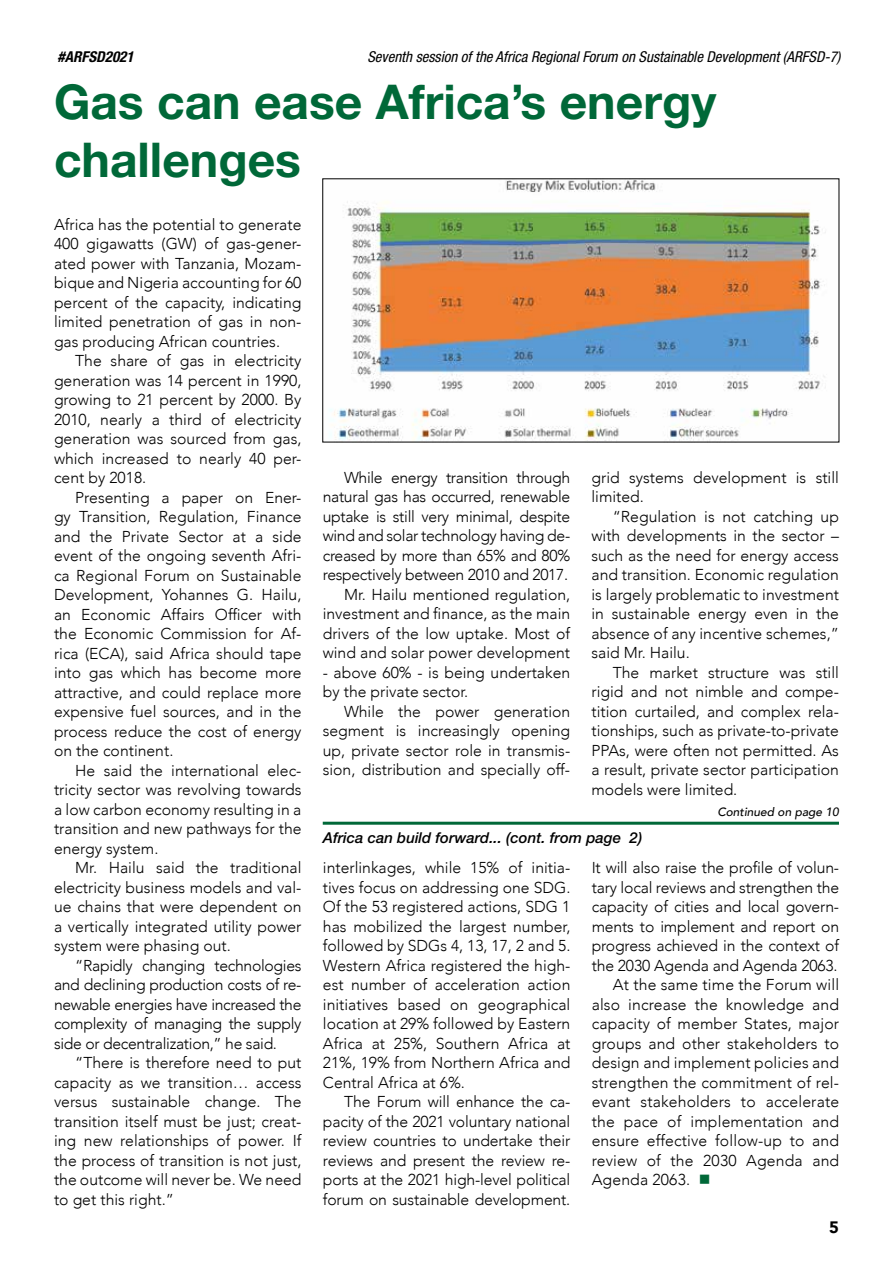
<style>
.page{position:relative;width:893px;height:1263px;background:#fff}
.page>*{position:absolute;margin:0;border:0;box-sizing:border-box;transform-origin:0 0}
.t1{font:700 48px/57.6px "Helvetica Neue LT Std";color:#006838}
.t2{font:900 16.5px "Avenir";color:#000}
.t3{font:300 15.75px/19.5px "Avenir";color:#000;text-align:justify}
.t4{font:300 15.75px/19.5px "Avenir";letter-spacing:-.02em;color:#000;text-align:right}
.t5{font:italic condensed 15px "Helvetica Neue LT Std";color:#000}
.t6{font:italic 500 15px "Helvetica Neue LT Std";color:#000}
.t7{font:italic 700 condensed 15px "Helvetica Neue LT Std";color:#000}
.t8{font:italic 500 12px "Avenir";color:#000}
.s1{color:#006838}
</style>
<div class="page">
<hr style="left:323px;top:822px;width:516px;height:3px;background:#006838">
<img style="left:329px;top:181px;width:497px;height:259px">
<p class="t7" style="left:58px;top:47px;width:78px">#ARFSD2021</p>
<p class="t5" style="left:367px;top:48px;width:475px">Seventh session of the Africa Regional Forum on Sustainable Development (ARFSD-7)</p>
<h1 class="t1" style="left:54px;top:72px;width:664px">Gas can ease Africa’s energy challenges</h1>
<p class="t3" style="left:54px;top:214px;width:249px">Africa has the potential to generate 400 gigawatts (GW) of gas-gener&shy;ated power with Tanzania, Mozam&shy;bique and Nigeria accounting for 60 percent of the capacity, indicating limited penetration of gas in non&shy;gas producing African countries.</p>
<p class="t3" style="left:54px;top:351px;width:249px;text-indent:21px">The share of gas in electricity generation was 14 percent in 1990, growing to 21 percent by 2000. By 2010, nearly a third of electricity generation was sourced from gas, which increased to nearly 40 per&shy;cent by 2018.</p>
<p class="t3" style="left:54px;top:487px;width:249px;text-indent:21px">Presenting a paper on Ener&shy;gy Transition, Regulation, Finance and the Private Sector at a side event of the ongoing seventh Afri&shy;ca Regional Forum on Sustainable Development, Yohannes G. Hailu, an Economic Affairs Officer with the Economic Commission for Af&shy;rica (ECA), said Africa should tape into gas which has become more attractive, and could replace more expensive fuel sources, and in the process reduce the cost of energy on the continent.</p>
<p class="t3" style="left:54px;top:760px;width:249px;text-indent:21px">He said the international elec&shy;tricity sector was revolving towards a low carbon economy resulting in a transition and new pathways for the energy system.</p>
<p class="t3" style="left:54px;top:858px;width:249px;text-indent:21px">Mr. Hailu said the traditional electricity business models and val&shy;ue chains that were dependent on a vertically integrated utility power system were phasing out.</p>
<p class="t3" style="left:54px;top:955px;width:249px;text-indent:21px">“Rapidly changing technologies and declining production costs of re&shy;newable energies have increased the complexity of managing the supply side or decentralization,” he said.</p>
<p class="t3" style="left:54px;top:1053px;width:249px;text-indent:21px">“There is therefore need to put capacity as we transition… access versus sustainable change. The transition itself must be just; creat&shy;ing new relationships of power. If the process of transition is not just, the outcome will never be. We need to get this right.”</p>
<p class="t3" style="left:591px;top:468px;width:249px">grid systems development is still limited.</p>
<p class="t3" style="left:591px;top:507px;width:249px;text-indent:21px">“Regulation is not catching up with developments in the sector – such as the need for energy access and transition. Economic regulation is largely problematic to investment in sustainable energy even in the absence of any incentive schemes,” said Mr. Hailu.</p>
<p class="t3" style="left:591px;top:663px;width:249px;text-indent:21px">The market structure was still rigid and not nimble and compe&shy;tition curtailed, and complex rela&shy;tionships, such as private-to-private PPAs, were often not permitted. As a result, private sector participation models were limited.</p>
<p class="t6" style="left:323px;top:828px;width:321px">Africa can build forward... (cont. from page 2)</p>
<p class="t3" style="left:323px;top:858px;width:249px">interlinkages, while 15% of initia&shy;tives focus on addressing one SDG.<br>Of the 53 registered actions, SDG 1 has mobilized the largest number, followed by SDGs 4, 13, 17, 2 and 5.<br>Western Africa registered the high&shy;est number of acceleration action initiatives based on geographical location at 29% followed by Eastern Africa at 25%, Southern Africa at 21%, 19% from Northern Africa and Central Africa at 6%.</p>
<p class="t3" style="left:323px;top:1092px;width:249px;text-indent:21px">The Forum will enhance the ca&shy;pacity of the 2021 voluntary national review countries to undertake their reviews and present the review re&shy;ports at the 2021 high-level political forum on sustainable development.</p>
<p class="t4" style="left:323px;top:468px;width:249px">While energy transition through natural gas has occurred, renewable uptake is still very minimal, despite wind and solar technology having de&shy;creased by more than 65% and 80% respectively between 2010 and 2017.<br>Mr. Hailu mentioned regulation, investment and finance, as the main drivers of the low uptake. Most of wind and solar power development</p>
<p class="t3" style="left:323px;top:663px;width:249px">- above 60% - is being undertaken by the private sector.</p>
<p class="t3" style="left:323px;top:702px;width:249px;text-indent:21px">While the power generation segment is increasingly opening up, private sector role in transmis&shy;sion, distribution and specially off-</p>
<p class="t8" style="left:717px;top:804px;width:123px">Continued on page 10</p>
<p class="t3" style="left:592px;top:858px;width:249px">It will also raise the profile of volun-</p>
<p class="t3" style="left:592px;top:877px;width:249px">tary local reviews and strengthen the</p>
<p class="t3" style="left:592px;top:897px;width:249px">capacity of cities and local govern-</p>
<p class="t3" style="left:592px;top:916px;width:249px">ments to implement and report on</p>
<p class="t3" style="left:592px;top:936px;width:249px">progress achieved in the context of</p>
<p class="t3" style="left:592px;top:955px;width:247px">the 2030 Agenda and Agenda 2063.</p>
<p class="t3" style="left:613px;top:975px;width:228px">At the same time the Forum will</p>
<p class="t3" style="left:592px;top:994px;width:249px">also increase the knowledge and</p>
<p class="t3" style="left:592px;top:1014px;width:249px">capacity of member States, major</p>
<p class="t3" style="left:592px;top:1033px;width:249px">groups and other stakeholders to</p>
<p class="t3" style="left:592px;top:1053px;width:249px">design and implement policies and</p>
<p class="t3" style="left:592px;top:1072px;width:249px">strengthen the commitment of rel-</p>
<p class="t3" style="left:592px;top:1092px;width:249px">evant stakeholders to accelerate</p>
<p class="t3" style="left:592px;top:1111px;width:249px">the pace of implementation and</p>
<p class="t3" style="left:592px;top:1131px;width:249px">ensure effective follow-up to and</p>
<p class="t3" style="left:592px;top:1150px;width:249px">review of the 2030 Agenda and</p>
<p class="t3" style="left:592px;top:1170px;width:120px">Agenda 2063. <span class="s1">■</span></p>
<p class="t2" style="left:829px;top:1213px;width:11px">5</p>
</div>
